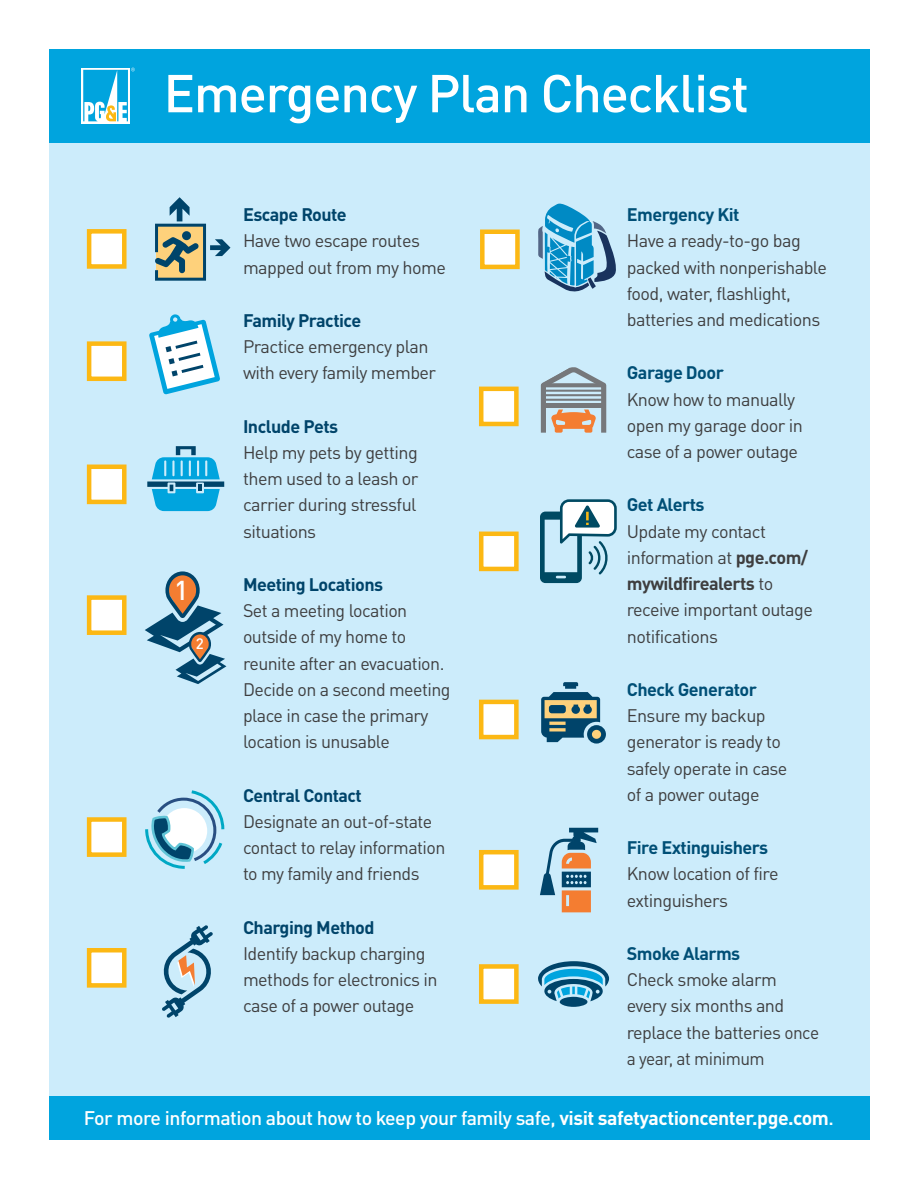
<style>
.page{position:relative;width:918px;height:1188px;background:#fff}
.page>*{position:absolute;margin:0;border:0;box-sizing:border-box;transform-origin:0 0}
.t1{font:500 52.5px "DINOT";letter-spacing:-.025em;color:#fff}
.t2{font:500 27px "DINOT";color:#fff}
.t3{font:500 19.5px "DINOT";letter-spacing:-.025em;color:#fff}
.t4{font:18px/26.2px "DINOT";letter-spacing:-.03em;color:#3e3e3f}
.t5{font:500 15px "DINOT";color:#fff}
.s1{font-weight:700;color:#00446a}
.s2{font-weight:700;color:#004f76}
.s3{font-weight:700}
</style>
<div class="page">
<div style="left:49px;top:133px;width:820px;height:966px;background:#ccecfb"></div>
<div style="left:49px;top:49px;width:820px;height:94px;background:#00a4de"></div>
<div style="left:49px;top:1096px;width:820px;height:43px;background:#00a4de"></div>
<hr style="left:917px;top:92px;width:1px;height:85px;background:#40c7f4">
<div style="left:87px;top:465px;width:40px;height:39px;background:#fff;border:4px solid #fcb814"></div>
<div style="left:479px;top:700px;width:40px;height:39px;background:#fff;border:4px solid #fcb814"></div>
<div style="left:87px;top:817px;width:40px;height:40px;background:#fff;border:4px solid #fcb814"></div>
<div style="left:479px;top:964px;width:40px;height:40px;background:#fff;border:4px solid #fcb814"></div>
<div style="left:87px;top:341px;width:40px;height:40px;background:#fff;border:4px solid #fcb814"></div>
<div style="left:87px;top:948px;width:40px;height:40px;background:#fff;border:4px solid #fcb814"></div>
<div style="left:87px;top:229px;width:40px;height:40px;background:#fff;border:4px solid #fcb814"></div>
<div style="left:479px;top:387px;width:40px;height:39px;background:#fff;border:4px solid #fcb814"></div>
<div style="left:480px;top:230px;width:40px;height:39px;background:#fff;border:4px solid #fcb814"></div>
<div style="left:87px;top:595px;width:40px;height:40px;background:#fff;border:4px solid #fcb814"></div>
<div style="left:479px;top:850px;width:40px;height:40px;background:#fff;border:4px solid #fcb814"></div>
<svg style="left:81px;top:68px;width:49px;height:55px"></svg>
<svg style="left:83px;top:68px;width:52px;height:53px"></svg>
<svg style="left:538px;top:961px;width:71px;height:46px"></svg>
<svg style="left:540px;top:828px;width:58px;height:84px"></svg>
<svg style="left:155px;top:197px;width:75px;height:84px"></svg>
<svg style="left:149px;top:314px;width:71px;height:81px"></svg>
<svg style="left:162px;top:925px;width:51px;height:93px"></svg>
<svg style="left:145px;top:790px;width:80px;height:79px"></svg>
<svg style="left:540px;top:367px;width:67px;height:66px"></svg>
<svg style="left:147px;top:446px;width:77px;height:65px"></svg>
<svg style="left:541px;top:682px;width:65px;height:62px"></svg>
<svg style="left:145px;top:571px;width:81px;height:113px"></svg>
<div style="left:479px;top:532px;width:40px;height:39px;background:#fff;border:4px solid #fcb814"></div>
<svg style="left:540px;top:499px;width:77px;height:84px"></svg>
<svg style="left:538px;top:203px;width:78px;height:89px"></svg>
<p class="t1" style="left:164px;top:60px;width:587px">Emergency Plan Checklist</p>
<p class="t2" style="left:174px;top:573px;width:16px">1</p>
<p class="t5" style="left:196px;top:634px;width:9px">2</p>
<p class="t4" style="left:243px;top:201px;width:204px"><span class="s1">Escape Route<br></span>Have two escape routes mapped out from my home</p>
<p class="t4" style="left:243px;top:307px;width:195px"><span class="s1">Family Practice<br></span>Practice emergency plan with every family member</p>
<p class="t4" style="left:243px;top:413px;width:177px"><span class="s1">Include Pets<br></span>Help my pets by getting them used to a leash or carrier during stressful situations</p>
<p class="t4" style="left:243px;top:571px;width:209px"><span class="s1">Meeting Locations<br></span>Set a meeting location outside of my home to reunite after an evacuation.<br>Decide on a second meeting place in case the primary location is unusable</p>
<p class="t4" style="left:243px;top:782px;width:204px"><span class="s1">Central Contact<br></span>Designate an out-of-state contact to relay information to my family and friends</p>
<p class="t4" style="left:243px;top:914px;width:196px"><span class="s1">Charging Method<br></span>Identify backup charging methods for electronics in case of a power outage</p>
<p class="t4" style="left:627px;top:201px;width:202px"><span class="s2">Emergency Kit<br></span>Have a ready-to-go bag packed with nonperishable food, water, flashlight, batteries and medications</p>
<p class="t4" style="left:627px;top:360px;width:178px"><span class="s2">Garage Door<br></span>Know how to manually open my garage door in case of a power outage</p>
<p class="t4" style="left:627px;top:492px;width:188px"><span class="s2">Get Alerts<br></span>Update my contact information at <span class="s3">pge.com/ mywildfirealerts</span> to receive important outage notifications</p>
<p class="t4" style="left:627px;top:676px;width:162px"><span class="s2">Check Generator<br></span>Ensure my backup generator is ready to safely operate in case of a power outage</p>
<p class="t4" style="left:627px;top:834px;width:153px"><span class="s2">Fire Extinguishers<br></span>Know location of fire extinguishers</p>
<p class="t4" style="left:627px;top:940px;width:194px"><span class="s2">Smoke Alarms<br></span>Check smoke alarm every six months and replace the batteries once a year, at minimum</p>
<p class="t3" style="left:84px;top:1105px;width:752px">For more information about how to keep your family safe, <span class="s3">visit safetyactioncenter.pge.com</span>.</p>
</div>
